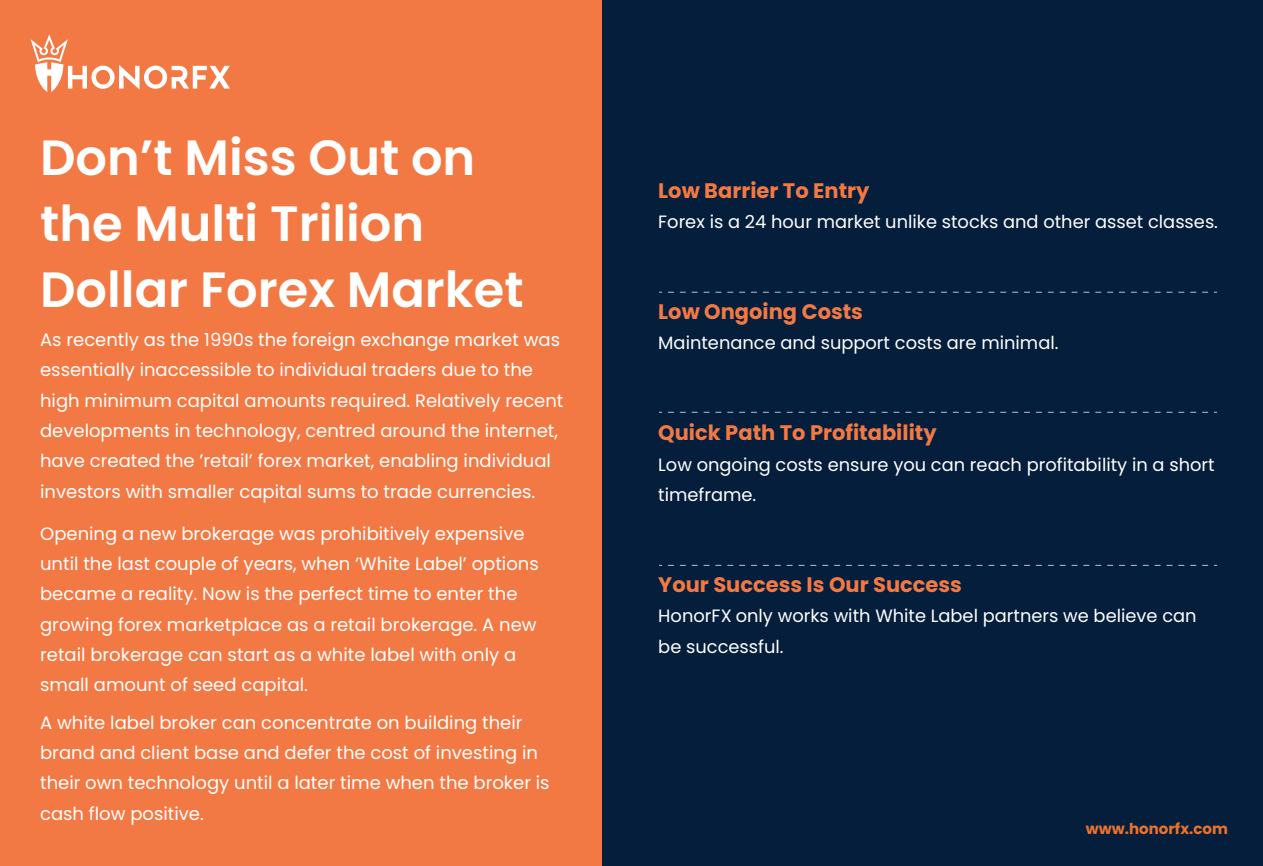
<style>
.page{position:relative;width:1263px;height:866px;background:#fff}
.page>*{position:absolute;margin:0;border:0;box-sizing:border-box;transform-origin:0 0}
.t1{font:600 49.5px/66px "Poppins";color:#fff}
.t2{font:700 21px "Poppins";color:#f37944}
.t3{font:18px/30.3px "Poppins";color:#fff}
.t4{font:17.85px/30.3px "Poppins";color:#fff}
.t5{font:700 15px "Poppins";color:#ed722d}
</style>
<div class="page">
<div style="left:0;top:0;width:602px;height:866px;background:#f37944"></div>
<div style="left:602px;top:0;width:661px;height:866px;background:#041e3b"></div>
<svg style="left:31px;top:34px;width:199px;height:58px"></svg>
<svg style="left:668px;top:292px;width:549px;height:1px"></svg>
<svg style="left:668px;top:412px;width:549px;height:1px"></svg>
<svg style="left:668px;top:565px;width:549px;height:1px"></svg>
<h1 class="t1" style="left:40px;top:125px;width:485px">Don’t Miss Out on the Multi Trilion<br>Dollar Forex Market</h1>
<p class="t3" style="left:40px;top:325px;width:525px">As recently as the 1990s the foreign exchange market was essentially inaccessible to individual traders due to the high minimum capital amounts required. Relatively recent developments in technology, centred around the internet, have created the ’retail’ forex market, enabling individual investors with smaller capital sums to trade currencies.</p>
<p class="t3" style="left:40px;top:518px;width:500px">Opening a new brokerage was prohibitively expensive until the last couple of years, when ‘White Label’ options became a reality. Now is the perfect time to enter the growing forex marketplace as a retail brokerage. A new retail brokerage can start as a white label with only a small amount of seed capital.</p>
<p class="t3" style="left:40px;top:707px;width:511px">A white label broker can concentrate on building their brand and client base and defer the cost of investing in their own technology until a later time when the broker is cash flow positive.</p>
<p class="t2" style="left:658px;top:178px;width:213px">Low Barrier To Entry</p>
<p class="t4" style="left:658px;top:207px;width:561px">Forex is a 24 hour market unlike stocks and other asset classes.</p>
<p class="t2" style="left:658px;top:299px;width:206px">Low Ongoing Costs</p>
<p class="t4" style="left:658px;top:328px;width:402px">Maintenance and support costs are minimal.</p>
<p class="t2" style="left:658px;top:421px;width:280px">Quick Path To Profitability</p>
<p class="t4" style="left:658px;top:449px;width:558px">Low ongoing costs ensure you can reach profitability in a short timeframe.</p>
<p class="t2" style="left:658px;top:572px;width:305px">Your Success Is Our Success</p>
<p class="t4" style="left:658px;top:601px;width:540px">HonorFX only works with White Label partners we believe can be successful.</p>
<p class="t5" style="left:1086px;top:819px;width:143px">www.honorfx.com</p>
</div>
